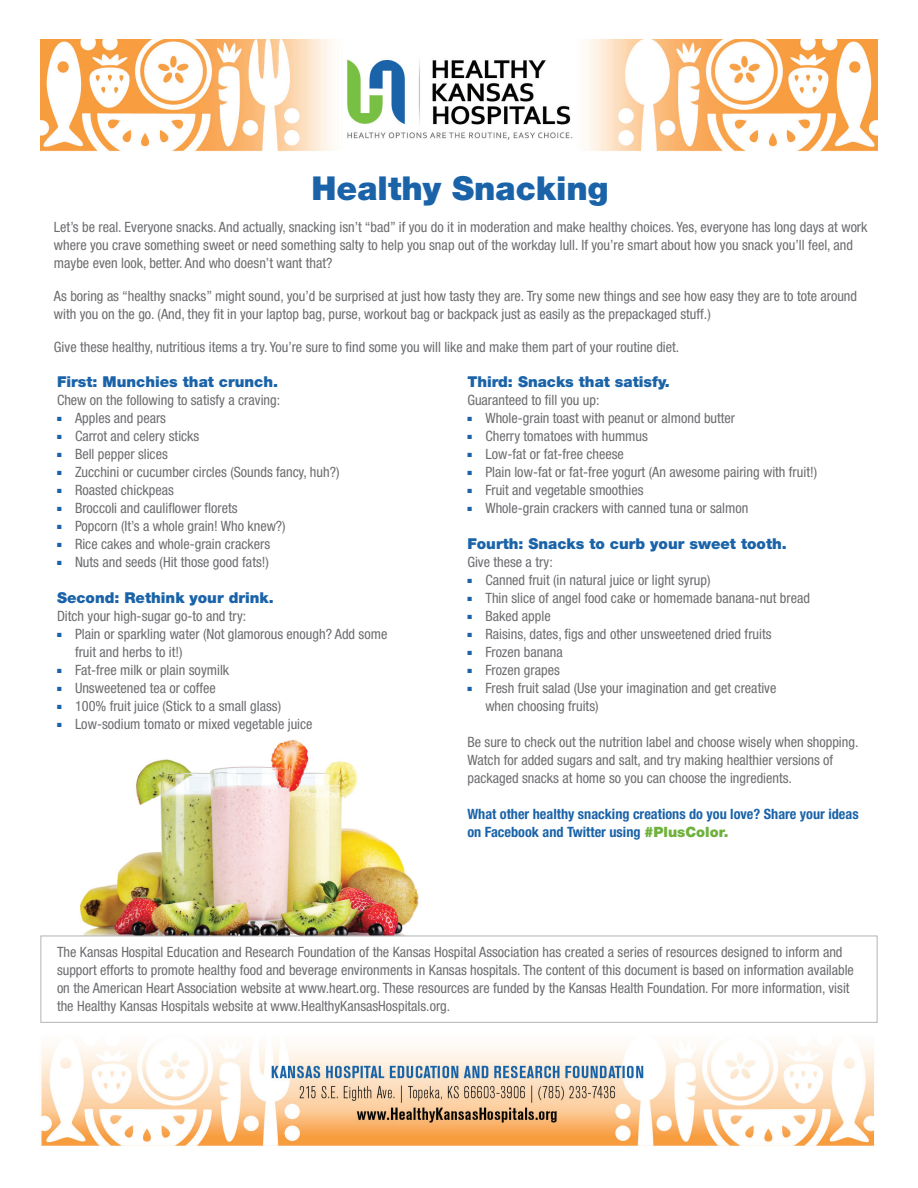
<style>
.page{position:relative;width:918px;height:1188px;background:#fff}
.page>*{position:absolute;margin:0;border:0;box-sizing:border-box;transform-origin:0 0}
.t1{font:900 33px "Helvetica Neue LT Std";color:#1a63a8}
.t2{font:900 15px "Helvetica Neue LT Std";color:#1a63a8}
.t3{font:condensed 14.25px/18px "Helvetica Neue LT Std";color:#6c6d70}
.t4{font:700 condensed 14.25px/18px "Helvetica Neue LT Std";color:#1a63a8}
.s1{color:#1a63a8}
.s2{font-weight:900;font-stretch:normal;color:#6eb13d}
</style>
<div class="page">
<img style="left:63px;top:740px;width:377px;height:196px">
<img style="left:41px;top:1043px;width:834px;height:103px">
<img style="left:40px;top:39px;width:838px;height:112px">
<div style="left:40px;top:936px;width:838px;height:87px;background:#fff;border:1px solid #b2b3b7"></div>
<h1 class="t1" style="left:312px;top:169px;width:299px">Healthy Snacking</h1>
<p class="t3" style="left:54px;top:217px;width:815px">Let’s be real. Everyone snacks. And actually, snacking isn’t “bad” if you do it in moderation and make healthy choices. Yes, everyone has long days at work where you crave something sweet or need something salty to help you snap out of the workday lull. If you’re smart about how you snack you’ll feel, and maybe even look, better. And who doesn’t want that?</p>
<p class="t3" style="left:54px;top:286px;width:805px">As boring as “healthy snacks” might sound, you’d be surprised at just how tasty they are. Try some new things and see how easy they are to tote around with you on the go. (And, they fit in your laptop bag, purse, workout bag or backpack just as easily as the prepackaged stuff.)</p>
<p class="t3" style="left:54px;top:337px;width:627px">Give these healthy, nutritious items a try. You’re sure to find some you will like and make them part of your routine diet.</p>
<p class="t2" style="left:57px;top:373px;width:223px">First: Munchies that crunch.</p>
<p class="t3" style="left:57px;top:391px;width:225px">Chew on the following to satisfy a craving:</p>
<p class="t3" style="left:57px;top:409px;width:111px"><span class="s1">■</span> Apples and pears</p>
<p class="t3" style="left:57px;top:427px;width:144px"><span class="s1">■</span> Carrot and celery sticks</p>
<p class="t3" style="left:57px;top:445px;width:112px"><span class="s1">■</span> Bell pepper slices</p>
<p class="t3" style="left:57px;top:463px;width:284px"><span class="s1">■</span> Zucchini or cucumber circles (Sounds fancy, huh?)</p>
<p class="t3" style="left:57px;top:481px;width:118px"><span class="s1">■</span> Roasted chickpeas</p>
<p class="t3" style="left:57px;top:499px;width:182px"><span class="s1">■</span> Broccoli and cauliflower florets</p>
<p class="t3" style="left:57px;top:517px;width:230px"><span class="s1">■</span> Popcorn (It’s a whole grain! Who knew?)</p>
<p class="t3" style="left:57px;top:535px;width:215px"><span class="s1">■</span> Rice cakes and whole-grain crackers</p>
<p class="t3" style="left:57px;top:553px;width:213px"><span class="s1">■</span> Nuts and seeds (Hit those good fats!)</p>
<p class="t2" style="left:57px;top:589px;width:218px">Second: Rethink your drink.</p>
<p class="t3" style="left:57px;top:607px;width:191px">Ditch your high-sugar go-to and try:</p>
<p class="t3" style="left:75px;top:625px;width:314px;text-indent:-18px"><span class="s1">■</span> Plain or sparkling water (Not glamorous enough? Add some fruit and herbs to it!)</p>
<p class="t3" style="left:57px;top:661px;width:174px"><span class="s1">■</span> Fat-free milk or plain soymilk</p>
<p class="t3" style="left:57px;top:679px;width:160px"><span class="s1">■</span> Unsweetened tea or coffee</p>
<p class="t3" style="left:57px;top:697px;width:226px"><span class="s1">■</span> 100% fruit juice (Stick to a small glass)</p>
<p class="t3" style="left:57px;top:715px;width:257px"><span class="s1">■</span> Low-sodium tomato or mixed vegetable juice</p>
<p class="t2" style="left:467px;top:373px;width:204px">Third: Snacks that satisfy.</p>
<p class="t3" style="left:467px;top:391px;width:134px">Guaranteed to fill you up:</p>
<p class="t3" style="left:467px;top:409px;width:269px"><span class="s1">■</span> Whole-grain toast with peanut or almond butter</p>
<p class="t3" style="left:467px;top:427px;width:182px"><span class="s1">■</span> Cherry tomatoes with hummus</p>
<p class="t3" style="left:467px;top:445px;width:158px"><span class="s1">■</span> Low-fat or fat-free cheese</p>
<p class="t3" style="left:467px;top:463px;width:351px"><span class="s1">■</span> Plain low-fat or fat-free yogurt (An awesome pairing with fruit!)</p>
<p class="t3" style="left:467px;top:481px;width:178px"><span class="s1">■</span> Fruit and vegetable smoothies</p>
<p class="t3" style="left:467px;top:499px;width:282px"><span class="s1">■</span> Whole-grain crackers with canned tuna or salmon</p>
<p class="t2" style="left:467px;top:535px;width:321px">Fourth: Snacks to curb your sweet tooth.</p>
<p class="t3" style="left:467px;top:553px;width:87px">Give these a try:</p>
<p class="t3" style="left:467px;top:571px;width:245px"><span class="s1">■</span> Canned fruit (in natural juice or light syrup)</p>
<p class="t3" style="left:467px;top:589px;width:344px"><span class="s1">■</span> Thin slice of angel food cake or homemade banana-nut bread</p>
<p class="t3" style="left:467px;top:607px;width:85px"><span class="s1">■</span> Baked apple</p>
<p class="t3" style="left:467px;top:625px;width:306px"><span class="s1">■</span> Raisins, dates, figs and other unsweetened dried fruits</p>
<p class="t3" style="left:467px;top:643px;width:97px"><span class="s1">■</span> Frozen banana</p>
<p class="t3" style="left:467px;top:661px;width:94px"><span class="s1">■</span> Frozen grapes</p>
<p class="t3" style="left:485px;top:679px;width:292px;text-indent:-18px"><span class="s1">■</span> Fresh fruit salad (Use your imagination and get creative when choosing fruits)</p>
<p class="t3" style="left:467px;top:733px;width:393px">Be sure to check out the nutrition label and choose wisely when shopping.<br>Watch for added sugars and salt, and try making healthier versions of packaged snacks at home so you can choose the ingredients.</p>
<p class="t4" style="left:467px;top:805px;width:393px">What other healthy snacking creations do you love? Share your ideas on Facebook and Twitter using <span class="s2">#PlusColor.</span></p>
<p class="t3" style="left:57px;top:943px;width:798px">The Kansas Hospital Education and Research Foundation of the Kansas Hospital Association has created a series of resources designed to inform and support efforts to promote healthy food and beverage environments in Kansas hospitals. The content of this document is based on information available on the American Heart Association website at www.heart.org. These resources are funded by the Kansas Health Foundation. For more information, visit the Healthy Kansas Hospitals website at www.HealthyKansasHospitals.org.</p>
</div>
